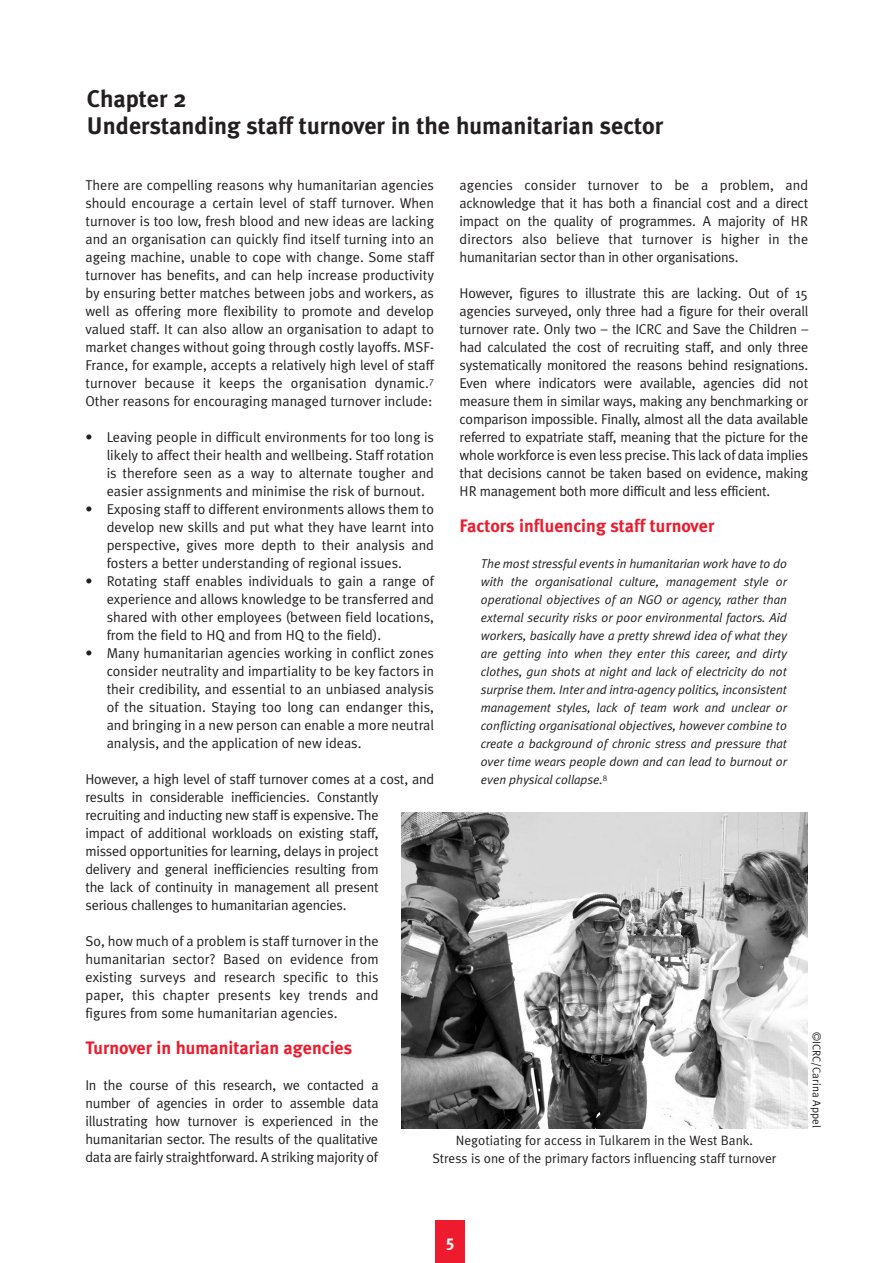
<style>
.page{position:relative;width:894px;height:1263px;background:#fff}
.page>*{position:absolute;margin:0;border:0;box-sizing:border-box;transform-origin:0 0}
.t1{font:700 24px/27px "Meta Plus";color:#231f20}
.t2{font:700 18px "Meta Plus";color:#ed1b2d}
.t3{font:700 16.5px "Meta Plus";color:#fff}
.t4{font:14.25px/18px "Meta Plus Normal";letter-spacing:-.015em;color:#231f20;text-align:justify}
.t5{font:13.5px/18px "Meta Plus Normal";color:#231f20;text-align:center}
.t6{font:italic 12.75px/18px "Meta Plus Normal";letter-spacing:-.005em;color:#231f20;text-align:justify}
.t7{font:11.25px "Meta Plus Normal";color:#231f20}
.s1{font-family:"Meta"}
</style>
<div class="page">
<svg style="left:401px;top:812px;width:407px;height:451px"></svg>
<h1 class="t1" style="left:87px;top:88px;width:578px">Chapter 2<br>Understanding staff turnover in the humanitarian sector</h1>
<p class="t4" style="left:85px;top:178px;width:350px">There are compelling reasons why humanitarian agencies should encourage a certain level of staff turnover. When turnover is too low, fresh blood and new ideas are lacking and an organisation can quickly find itself turning into an ageing machine, unable to cope with change. Some staff turnover has benefits, and can help increase productivity by ensuring better matches between jobs and workers, as well as offering more flexibility to promote and develop valued staff. It can also allow an organisation to adapt to market changes without going through costly layoffs. MSF-France, for example, accepts a relatively high level of staff turnover because it keeps the organisation dynamic.<sup>7<br></sup>Other reasons for encouraging managed turnover include:</p>
<p class="t4" style="left:107px;top:430px;width:329px;text-indent:-21px">• Leaving people in difficult environments for too long is likely to affect their health and wellbeing. Staff rotation is therefore seen as a way to alternate tougher and easier assignments and minimise the risk of burnout.</p>
<p class="t4" style="left:107px;top:502px;width:329px;text-indent:-21px">• Exposing staff to different environments allows them to develop new skills and put what they have learnt into perspective, gives more depth to their analysis and fosters a better understanding of regional issues.</p>
<p class="t4" style="left:107px;top:574px;width:329px;text-indent:-21px">• Rotating staff enables individuals to gain a range of experience and allows knowledge to be transferred and shared with other employees (between field locations, from the field to HQ and from HQ to the field).</p>
<p class="t4" style="left:107px;top:646px;width:329px;text-indent:-21px">• Many humanitarian agencies working in conflict zones consider neutrality and impartiality to be key factors in their credibility, and essential to an unbiased analysis of the situation. Staying too long can endanger this, and bringing in a new person can enable a more neutral analysis, and the application of new ideas.</p>
<p class="t4" style="left:85px;top:772px;width:350px;text-align:left">However, a high level of staff turnover comes at a cost, and results in considerable inefficiencies. Constantly recruiting and inducting new staff is expensive. The<br>impact of additional workloads on existing staff,<br>missed opportunities for learning, delays in project<br>delivery and general inefficiencies resulting from<br>the lack of continuity in management all present<br>serious challenges to humanitarian agencies.</p>
<p class="t4" style="left:85px;top:934px;width:295px">So, how much of a problem is staff turnover in the humanitarian sector? Based on evidence from existing surveys and research specific to this paper, this chapter presents key trends and figures from some humanitarian agencies.</p>
<p class="t2" style="left:85px;top:1042px;width:268px">Turnover in humanitarian agencies</p>
<p class="t4" style="left:85px;top:1078px;width:295px">In the course of this research, we contacted a number of agencies in order to assemble data illustrating how turnover is experienced in the humanitarian sector. The results of the qualitative data are fairly straightforward. A striking majority of</p>
<p class="t4" style="left:460px;top:178px;width:350px">agencies consider turnover to be a problem, and acknowledge that it has both a financial cost and a direct impact on the quality of programmes. A majority of HR directors also believe that turnover is higher in the humanitarian sector than in other organisations.</p>
<p class="t4" style="left:460px;top:286px;width:350px">However, figures to illustrate this are lacking. Out of 15 agencies surveyed, only three had a figure for their overall turnover rate. Only two – the ICRC and Save the Children – had calculated the cost of recruiting staff, and only three systematically monitored the reasons behind resignations.<br>Even where indicators were available, agencies did not measure them in similar ways, making any benchmarking or comparison impossible. Finally, almost all the data available referred to expatriate staff, meaning that the picture for the whole workforce is even less precise. This lack of data implies that decisions cannot be taken based on evidence, making HR management both more difficult and less efficient.</p>
<p class="t2" style="left:460px;top:520px;width:256px">Factors influencing staff turnover</p>
<p class="t6" style="left:481px;top:556px;width:308px">The most stressful events in humanitarian work have to do with the organisational culture, management style or operational objectives of an NGO or agency, rather than external security risks or poor environmental factors. Aid workers, basically have a pretty shrewd idea of what they are getting into when they enter this career, and dirty clothes, gun shots at night and lack of electricity do not surprise them. Inter and intra-agency politics, inconsistent management styles, lack of team work and unclear or conflicting organisational objectives, however combine to create a background of chronic stress and pressure that over time wears people down and can lead to burnout or even physical collapse.<sup>8</sup></p>
<p class="t7" style="left:821px;top:1032px;width:97px;rotate:90deg"><span class="s1">©</span>ICRC/Carina Appel</p>
<p class="t5" style="left:433px;top:1133px;width:345px">Negotiating for access in Tulkarem in the West Bank.<br>Stress is one of the primary factors influencing staff turnover</p>
<p class="t3" style="left:446px;top:1235px;width:10px">5</p>
</div>
